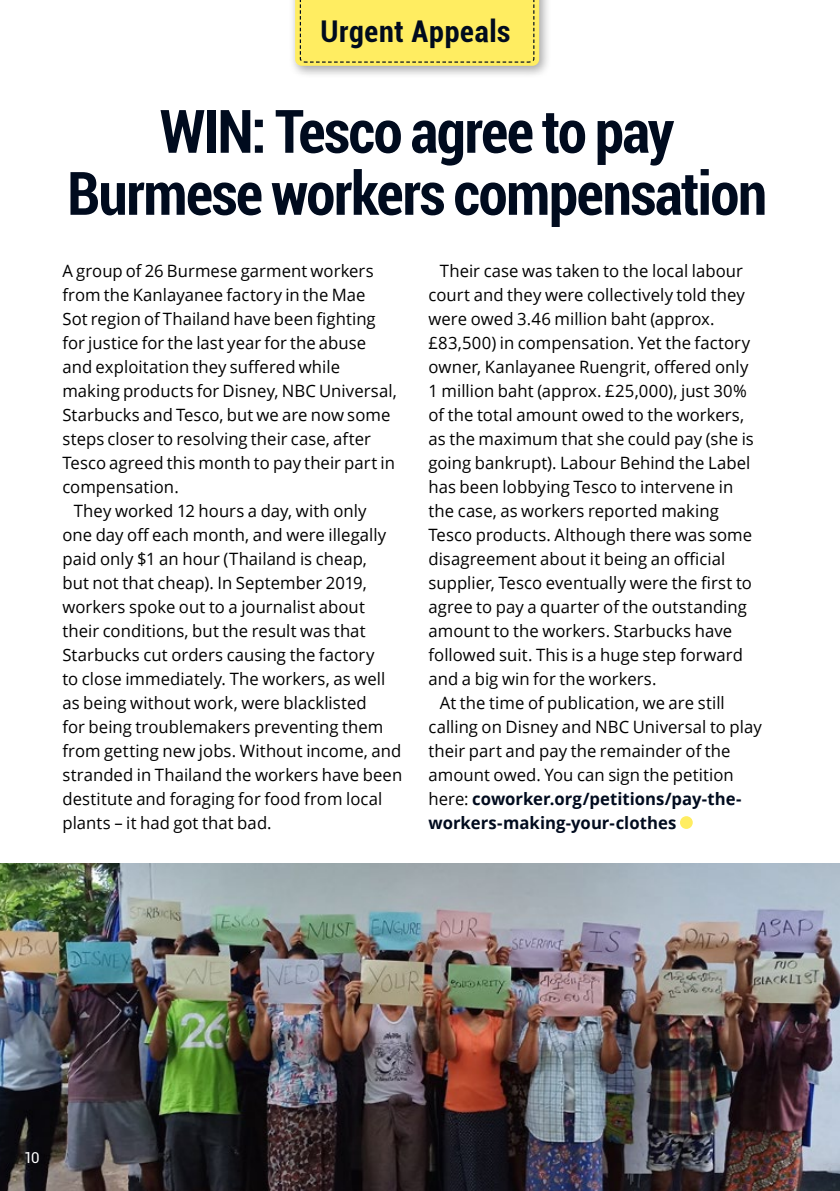
<style>
.page{position:relative;width:840px;height:1191px;background:#fff}
.page>*{position:absolute;margin:0;border:0;box-sizing:border-box;transform-origin:0 0}
.Story_Header{font:700 condensed 60px/62px "Roboto";letter-spacing:-.025em;color:#000b1e;text-align:center}
.Page_label{font:700 condensed 30px "Roboto";letter-spacing:.02em;color:#000b1e}
.Text{font:17px/24px "Open Sans";letter-spacing:.005em;color:#000}
.Text_-_NoIndent{font:17px/24px "Open Sans";letter-spacing:.005em;color:#000}
.t1{font:15px "Roboto";color:#fff}
.s1{font-weight:700;color:#000b1e}
</style>
<div class="page">
<div style="left:679px;top:816px;width:13px;height:13px;background:#ffed61;border-radius:50%"></div>
<img style="left:0;top:863px;width:839px;height:328px">
<div style="left:288px;top:0;width:263px;height:78px;background:#000;opacity:.35"></div>
<div style="left:295px;top:0;width:244px;height:66px;background:#ffed61"></div>
<p class="Page_label" style="left:320px;top:10px;width:191px">Urgent Appeals</p>
<p class="Story_Header" style="left:67px;top:98px;width:700px">WIN: Tesco agree to pay<br>Burmese workers compensation</p>
<p class="Text_-_NoIndent" style="left:62px;top:258px;width:336px">A group of 26 Burmese garment workers from the Kanlayanee factory in the Mae<br>Sot region of Thailand have been fighting for justice for the last year for the abuse and exploitation they suffered while making products for Disney, NBC Universal, Starbucks and Tesco, but we are now some steps closer to resolving their case, after Tesco agreed this month to pay their part in compensation.</p>
<p class="Text" style="left:62px;top:498px;width:341px;text-indent:11px">They worked 12 hours a day, with only<br>one day off each month, and were illegally paid only $1 an hour (Thailand is cheap,<br>but not that cheap). In September 2019, workers spoke out to a journalist about their conditions, but the result was that Starbucks cut orders causing the factory<br>to close immediately. The workers, as well as being without work, were blacklisted<br>for being troublemakers preventing them from getting new jobs. Without income, and stranded in Thailand the workers have been destitute and foraging for food from local plants – it had got that bad.</p>
<p class="Text" style="left:428px;top:258px;width:327px;text-indent:11px">Their case was taken to the local labour court and they were collectively told they were owed 3.46 million baht (approx. £83,500) in compensation. Yet the factory owner, Kanlayanee Ruengrit, offered only 1 million baht (approx. £25,000), just 30% of the total amount owed to the workers, as the maximum that she could pay (she is going bankrupt). Labour Behind the Label has been lobbying Tesco to intervene in the case, as workers reported making Tesco products. Although there was some disagreement about it being an official supplier, Tesco eventually were the first to agree to pay a quarter of the outstanding amount to the workers. Starbucks have followed suit. This is a huge step forward and a big win for the workers.</p>
<p class="Text" style="left:428px;top:690px;width:334px;text-indent:11px">At the time of publication, we are still calling on Disney and NBC Universal to play their part and pay the remainder of the amount owed. You can sign the petition here: <span class="s1">coworker.org/petitions/pay-the&shy;workers-making-your-clothes</span></p>
<p class="t1" style="left:24px;top:1146px;width:17px">10</p>
</div>
